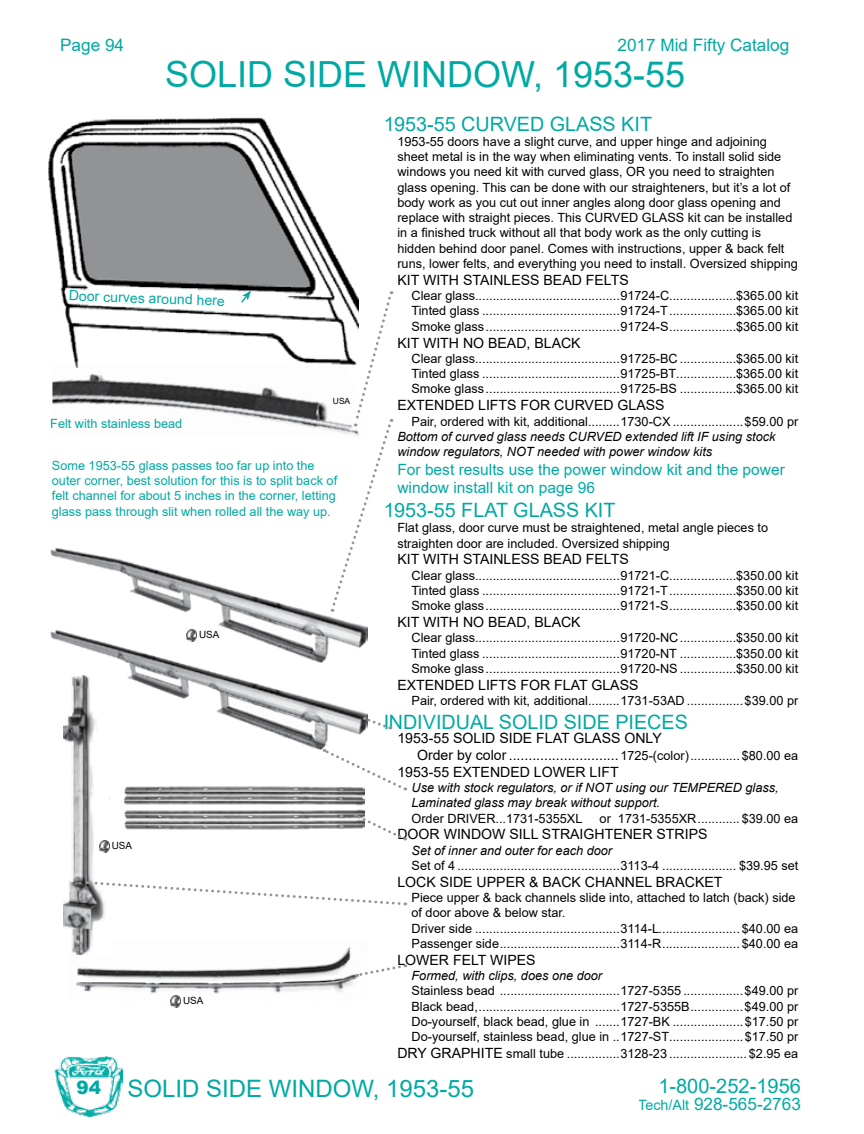
<style>
.page{position:relative;width:864px;height:1134px;background:#fff}
.page>*{position:absolute;margin:0;border:0;box-sizing:border-box;transform-origin:0 0}
.t1{font:36px "Arial";color:#00a9a3}
.t2{font:24px "Arial";color:#00a9a3}
.t3{font:20.1px "Arial";color:#00a9a3}
.t4{font:19.8px "Arial";color:#00a9a3}
.t5{font:900 18.3px "Arial";color:#00a9a3}
.t6{font:17.25px "Arial";color:#00a9a3}
.t7{font:15.6px/18.6px "Arial";color:#00a9a3}
.t8{font:14.1px "Arial";color:#000}
.t9{font:14.1px "Arial";color:#00a9a3}
.t10{font:12.75px/15.3px "Arial";color:#000;text-align:justify}
.t11{font:italic 12.75px/15.3px "Arial";color:#000}
.t12{font:12.75px/15.3px "Arial";color:#00a9a3}
.t13{font:9.9px "Arial";color:#000}
.t14{font:8.4px "Arial";color:#000}
.s1{font-size:12.75px}
.s2{font-size:14.1px}
.s3{font-size:14.25px}
</style>
<div class="page">
<img style="left:48px;top:117px;width:307px;height:249px">
<img style="left:52px;top:366px;width:277px;height:64px">
<svg style="left:240px;top:290px;width:11px;height:14px"></svg>
<img style="left:63px;top:662px;width:305px;height:87px">
<img style="left:51px;top:548px;width:317px;height:114px">
<img style="left:76px;top:947px;width:281px;height:49px">
<img style="left:64px;top:676px;width:46px;height:279px">
<img style="left:125px;top:786px;width:239px;height:44px">
<svg style="left:356px;top:964px;width:50px;height:14px"></svg>
<svg style="left:87px;top:880px;width:319px;height:27px"></svg>
<svg style="left:354px;top:813px;width:52px;height:27px"></svg>
<svg style="left:363px;top:716px;width:28px;height:14px"></svg>
<svg style="left:329px;top:291px;width:64px;height:321px"></svg>
<svg style="left:323px;top:748px;width:83px;height:42px"></svg>
<svg style="left:186px;top:630px;width:11px;height:11px"></svg>
<svg style="left:99px;top:841px;width:10px;height:11px"></svg>
<svg style="left:170px;top:996px;width:11px;height:11px"></svg>
<img style="left:55px;top:1056px;width:68px;height:61px">
<h3 class="t6" style="left:60px;top:33px;width:66px">Page 94</h3>
<h3 class="t6" style="left:618px;top:33px;width:173px">2017 Mid Fifty Catalog</h3>
<h1 class="t1" style="left:165px;top:49px;width:522px">SOLID SIDE WINDOW, 1953-55</h1>
<p class="t9" style="left:69px;top:286px;width:158px;rotate:2deg">Door curves around here</p>
<p class="t12" style="left:50px;top:416px;width:134px">Felt with stainless bead</p>
<p class="t14" style="left:333px;top:396px;width:19px">USA</p>
<p class="t12" style="left:52px;top:458px;width:287px">Some 1953-55 glass passes too far up into the outer corner, best solution for this is to split back of felt channel for about 5 inches in the corner, letting glass pass through slit when rolled all the way up.</p>
<p class="t13" style="left:199px;top:628px;width:22px">USA</p>
<p class="t13" style="left:112px;top:839px;width:22px">USA</p>
<p class="t13" style="left:183px;top:994px;width:22px">USA</p>
<h3 class="t4" style="left:383px;top:110px;width:270px">1953-55 CURVED GLASS KIT</h3>
<p class="t10" style="left:397px;top:134px;width:402px;text-align:left">1953-55 doors have a slight curve, and upper hinge and adjoining sheet metal is in the way when eliminating vents. To install solid side windows you need kit with curved glass, OR you need to straighten glass opening. This can be done with our straighteners, but it’s a lot of body work as you cut out inner angles along door glass opening and replace with straight pieces. This CURVED GLASS kit can be installed in a finished truck without all that body work as the only cutting is hidden behind door panel. Comes with instructions, upper &amp; back felt runs, lower felts, and everything you need to install. Oversized shipping</p>
<p class="t8" style="left:397px;top:270px;width:233px">KIT WITH STAINLESS BEAD FELTS</p>
<p class="t10" style="left:412px;top:288px;width:388px">Clear glass.........................................91724-C...................$365.00 kit Tinted glass .......................................91724-T...................$365.00 kit Smoke glass......................................91724-S...................$365.00 kit</p>
<p class="t8" style="left:397px;top:333px;width:185px">KIT WITH NO BEAD, BLACK</p>
<p class="t10" style="left:412px;top:351px;width:388px">Clear glass.........................................91725-BC ................$365.00 kit Tinted glass .......................................91725-BT.................$365.00 kit Smoke glass......................................91725-BS ................$365.00 kit</p>
<p class="t8" style="left:397px;top:396px;width:269px">EXTENDED LIFTS FOR CURVED GLASS</p>
<p class="t10" style="left:412px;top:413px;width:388px">Pair, ordered with kit, additional.........1730-CX ....................$59.00 pr</p>
<p class="t11" style="left:397px;top:429px;width:380px">Bottom of curved glass needs CURVED extended lift IF using stock window regulators, NOT needed with power window kits</p>
<p class="t7" style="left:397px;top:460px;width:389px">For best results use the power window kit and the power window install kit on page 96</p>
<h3 class="t4" style="left:383px;top:496px;width:234px">1953-55 FLAT GLASS KIT</h3>
<p class="t10" style="left:397px;top:520px;width:372px">Flat glass, door curve must be straightened, metal angle pieces to straighten door are included. Oversized shipping</p>
<p class="t8" style="left:397px;top:550px;width:233px">KIT WITH STAINLESS BEAD FELTS</p>
<p class="t10" style="left:412px;top:567px;width:388px">Clear glass.........................................91721-C...................$350.00 kit Tinted glass .......................................91721-T...................$350.00 kit Smoke glass......................................91721-S...................$350.00 kit</p>
<p class="t8" style="left:397px;top:612px;width:185px">KIT WITH NO BEAD, BLACK</p>
<p class="t10" style="left:412px;top:630px;width:388px">Clear glass.........................................91720-NC................$350.00 kit Tinted glass .......................................91720-NT ................$350.00 kit Smoke glass......................................91720-NS ................$350.00 kit</p>
<p class="t8" style="left:397px;top:675px;width:243px">EXTENDED LIFTS FOR FLAT GLASS</p>
<p class="t10" style="left:412px;top:693px;width:388px">Pair, ordered with kit, additional.........1731-53AD ................$39.00 pr</p>
<h3 class="t4" style="left:383px;top:708px;width:306px">INDIVIDUAL SOLID SIDE PIECES</h3>
<p class="t8" style="left:397px;top:728px;width:266px">1953-55 SOLID SIDE FLAT GLASS ONLY</p>
<p class="t8" style="left:417px;top:745px;width:383px">Order by color ............................<span class="s1">1725-(color).............. $80.00 ea</span></p>
<p class="t8" style="left:397px;top:762px;width:223px">1953-55 EXTENDED LOWER LIFT</p>
<p class="t11" style="left:412px;top:780px;width:369px">Use with stock regulators, or if NOT using our TEMPERED glass,<br>Laminated glass may break without support.</p>
<p class="t10" style="left:412px;top:810px;width:172px">Order DRIVER...1731-5355XL</p>
<p class="t10" style="left:600px;top:810px;width:200px">or 1731-5355XR............ $39.00 ea</p>
<p class="t8" style="left:397px;top:825px;width:312px">DOOR WINDOW SILL STRAIGHTENER STRIPS</p>
<p class="t11" style="left:412px;top:843px;width:202px">Set of inner and outer for each door</p>
<p class="t10" style="left:412px;top:858px;width:388px">Set of 4 ..............................................3113-4 ..................... $39.95 set</p>
<p class="t8" style="left:397px;top:872px;width:327px">LOCK SIDE UPPER &amp; BACK CHANNEL BRACKET</p>
<p class="t10" style="left:412px;top:890px;width:388px;text-align:left">Piece upper &amp; back channels slide into, attached to latch (back) side of door above &amp; below star.<br>Driver side .........................................3114-L....................... $40.00 ea Passenger side..................................3114-R...................... $40.00 ea</p>
<p class="t8" style="left:397px;top:950px;width:140px">LOWER FELT WIPES</p>
<p class="t11" style="left:412px;top:968px;width:192px">Formed, with clips, does one door</p>
<p class="t10" style="left:412px;top:983px;width:388px">Stainless bead ..................................1727-5355 .................$49.00 pr Black bead,........................................1727-5355B...............$49.00 pr Do-yourself, black bead, glue in .......1727-BK ....................$17.50 pr Do-yourself, stainless bead, glue in ..1727-ST.....................$17.50 pr</p>
<p class="t10" style="left:397px;top:1046px;width:402px"><span class="s2">DRY GRAPHITE</span> small tube ...............3128-23 ...................... $2.95 ea</p>
<h3 class="t5" style="left:77px;top:1074px;width:26px">94</h3>
<h2 class="t2" style="left:128px;top:1072px;width:348px">SOLID SIDE WINDOW, 1953-55</h2>
<h3 class="t3" style="left:658px;top:1072px;width:144px">1-800-252-1956</h3>
<h3 class="t6" style="left:638px;top:1092px;width:164px"><span class="s3">Tech/Alt</span> 928-565-2763</h3>
</div>
